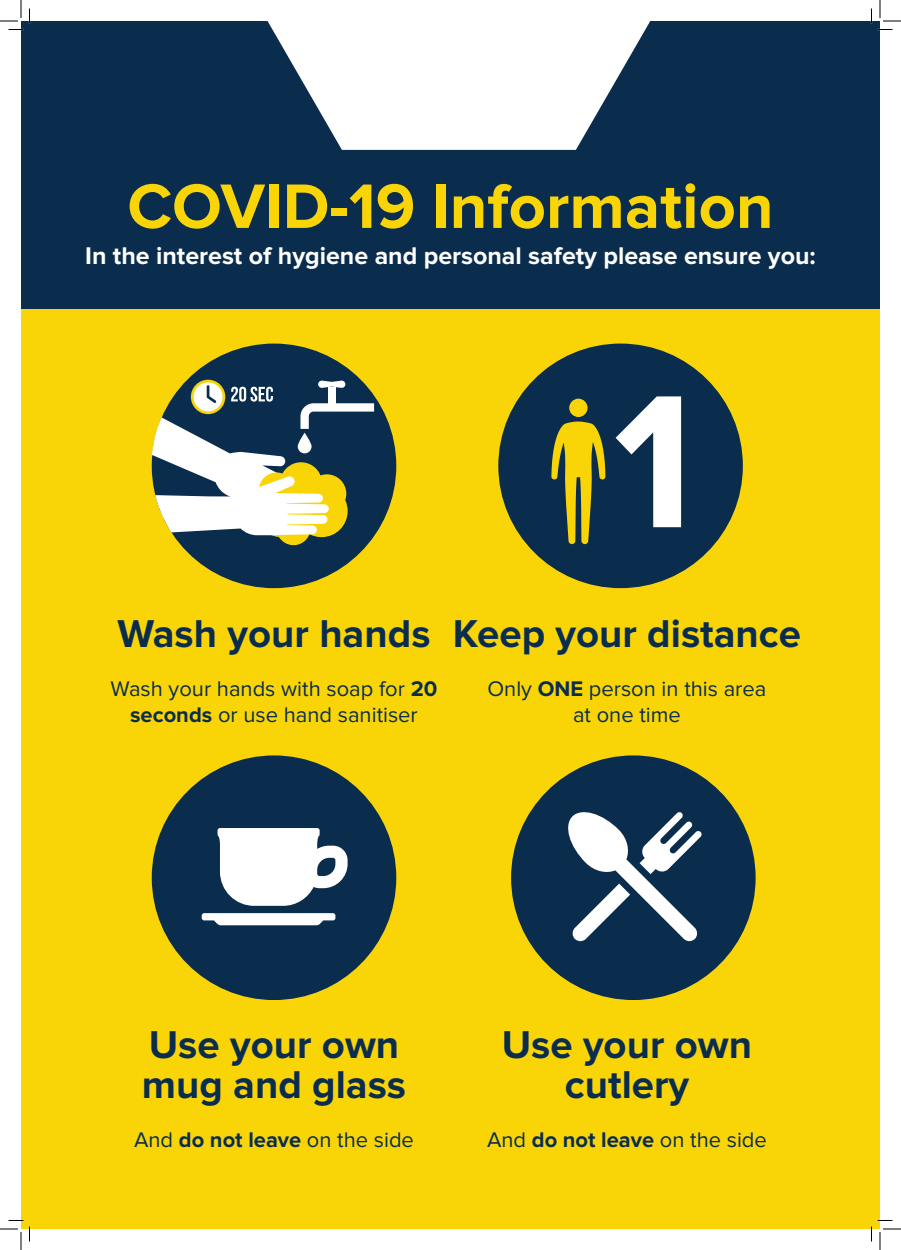
<style>
.page{position:relative;width:901px;height:1250px;background:#fff}
.page>*{position:absolute;margin:0;border:0;box-sizing:border-box;transform-origin:0 0}
.t1{font:700 196px "Proxima Nova";color:#fff}
.t2{font:700 65px "Proxima Nova";color:#f9d508}
.t3{font:700 40.2px/40px "Proxima Nova";color:#0a2d4e}
.t4{font:700 25px "Proxima Nova";color:#fff}
.t5{font:21.9px/26.3px "Proxima Nova";color:#0a2d4e;text-align:center}
.s1{font-weight:700}
</style>
<div class="page">
<div style="left:21px;top:308px;width:859px;height:921px;background:#f9d508"></div>
<div style="left:21px;top:21px;width:859px;height:287px;background:#0a2d4e"></div>
<div style="left:152px;top:343px;width:244px;height:245px;background:#0a2d4e;border-radius:50%"></div>
<svg style="left:152px;top:380px;width:222px;height:165px"></svg>
<div style="left:498px;top:343px;width:245px;height:245px;background:#0a2d4e;border-radius:50%"></div>
<svg style="left:551px;top:421px;width:54px;height:123px"></svg>
<div style="left:569px;top:399px;width:19px;height:18px;background:#f9d508;border-radius:50%"></div>
<div style="left:152px;top:755px;width:244px;height:245px;background:#0a2d4e;border-radius:50%"></div>
<div style="left:511px;top:755px;width:245px;height:245px;background:#0a2d4e;border-radius:50%"></div>
<svg style="left:568px;top:812px;width:134px;height:130px"></svg>
<svg style="left:202px;top:828px;width:146px;height:97px"></svg>
<svg style="left:267px;top:21px;width:383px;height:129px;fill:#fff"></svg>
<svg style="left:0;top:0;width:30px;height:30px"></svg>
<svg style="left:0;top:1219px;width:30px;height:31px"></svg>
<svg style="left:871px;top:0;width:30px;height:30px"></svg>
<svg style="left:871px;top:1219px;width:30px;height:31px"></svg>
<h2 class="t2" style="left:127px;top:176px;width:648px">COVID-19 Information</h2>
<p class="t4" style="left:85px;top:244px;width:732px">In the interest of hygiene and personal safety please ensure you:</p>
<h1 class="t1" style="left:613px;top:372px;width:82px">1</h1>
<h3 class="t3" style="left:118px;top:615px;width:314px">Wash your hands</h3>
<p class="t5" style="left:111px;top:676px;width:328px">Wash your hands with soap for <span class="s1">20 seconds</span> or use hand sanitiser</p>
<h3 class="t3" style="left:453px;top:615px;width:350px">Keep your distance</h3>
<p class="t5" style="left:487px;top:676px;width:280px">Only <span class="s1">ONE</span> person in this area at one time</p>
<h3 class="t3" style="left:142px;top:1026px;width:266px">Use your own mug and glass</h3>
<p class="t5" style="left:134px;top:1127px;width:281px">And <span class="s1">do not leave</span> on the side</p>
<h3 class="t3" style="left:502px;top:1026px;width:252px;text-align:center">Use your own cutlery</h3>
<p class="t5" style="left:487px;top:1127px;width:281px">And <span class="s1">do not leave</span> on the side</p>
</div>
